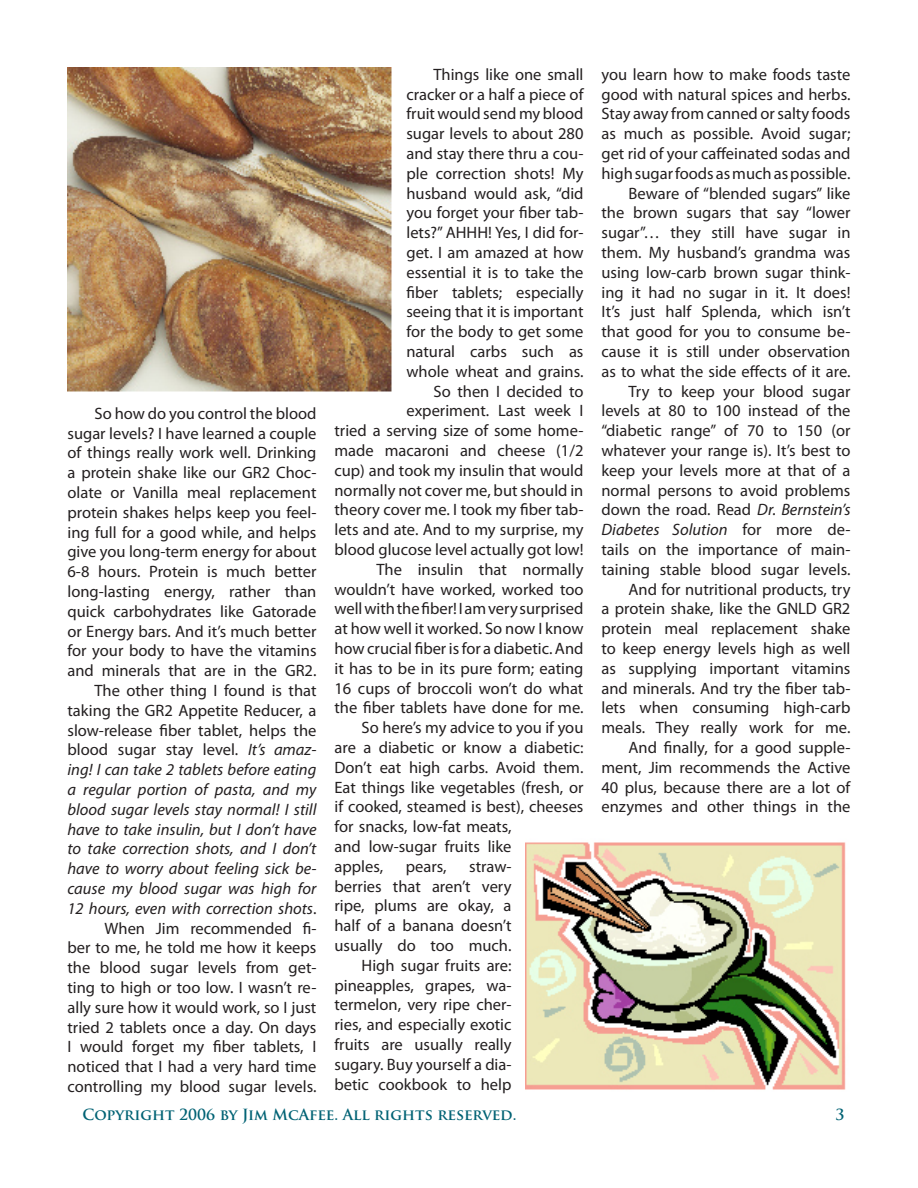
<style>
.page{position:relative;width:918px;height:1188px;background:#fff}
.page>*{position:absolute;margin:0;border:0;box-sizing:border-box;transform-origin:0 0}
.Body_Text{font:16.5px/19.8px "Myriad Pro";color:#231f20;text-align:justify}
.Body_Text-2{font:italic 16.5px/19.8px "Myriad Pro";color:#231f20;text-align:justify}
.t1{font:700 15px "Trajan Pro";color:#006274}
.s1{font-style:normal}
.s2{font-style:italic}
</style>
<div class="page">
<img style="left:68px;top:68px;width:324px;height:324px">
<img style="left:525px;top:842px;width:321px;height:248px">
<p class="Body_Text" style="left:68px;top:403px;width:251px;text-indent:27px">So how do you control the blood sugar levels? I have learned a couple of things really work well. Drinking a protein shake like our GR2 Choc&shy;olate or Vanilla meal replacement protein shakes helps keep you feel&shy;ing full for a good while, and helps give you long-term energy for about 6-8 hours. Protein is much better long-lasting energy, rather than quick carbohydrates like Gatorade or Energy bars. And it’s much better for your body to have the vitamins and minerals that are in the GR2.</p>
<p class="Body_Text-2" style="left:68px;top:680px;width:251px;text-indent:27px"><span class="s1">The other thing I found is that taking the GR2 Appetite Reducer, a slow-release fiber tablet, helps the blood sugar stay level.</span> It’s amaz&shy;ing! I can take 2 tablets before eating a regular portion of pasta, and my blood sugar levels stay normal! I still have to take insulin, but I don’t have to take correction shots, and I don’t have to worry about feeling sick be&shy;cause my blood sugar was high for 12 hours, even with correction shots<span class="s1">.</span></p>
<p class="Body_Text" style="left:68px;top:918px;width:251px;text-indent:37px">When Jim recommended fi&shy;ber to me, he told me how it keeps the blood sugar levels from get&shy;ting to high or too low. I wasn’t re&shy;ally sure how it would work, so I just tried 2 tablets once a day. On days I would forget my fiber tablets, I noticed that I had a very hard time controlling my blood sugar levels.</p>
<p class="Body_Text" style="left:406px;top:64px;width:179px;text-indent:27px">Things like one small cracker or a half a piece of fruit would send my blood sugar levels to about 280 and stay there thru a cou&shy;ple correction shots! My husband would ask, “did you forget your fiber tab&shy;lets?” AHHH! Yes, I did for&shy;get. I am amazed at how essential it is to take the fiber tablets; especially seeing that it is important for the body to get some natural carbs such as whole wheat and grains.</p>
<p class="Body_Text" style="left:334px;top:381px;width:251px;text-align:right">So then I decided to<br>experiment. Last week I<br>tried a serving size of some home&shy;made macaroni and cheese (1/2 cup) and took my insulin that would normally not cover me, but should in theory cover me. I took my fiber tab&shy;lets and ate. And to my surprise, my blood glucose level actually got low!</p>
<p class="Body_Text" style="left:334px;top:559px;width:251px;text-indent:42px">The insulin that normally wouldn’t have worked, worked too well with the fiber! I am very surprised at how well it worked. So now I know how crucial fiber is for a diabetic. And it has to be in its pure form; eating 16 cups of broccoli won’t do what the fiber tablets have done for me.</p>
<p class="Body_Text" style="left:334px;top:718px;width:251px;text-align:left;text-indent:27px">So here’s my advice to you if you are a diabetic or know a diabetic:<br>Don’t eat high carbs. Avoid them.<br>Eat things like vegetables (fresh, or if cooked, steamed is best), cheeses for snacks, low-fat meats,<br>and low-sugar fruits like<br>apples,</p>
<p class="Body_Text" style="left:334px;top:856px;width:179px;text-indent:135px">straw&shy;berries that aren’t very ripe, plums are okay, a half of a banana doesn’t usually do too much.</p>
<p class="Body_Text" style="left:334px;top:955px;width:179px;text-indent:27px">High sugar fruits are: pineapples, grapes, wa&shy;termelon, very ripe cher&shy;ries, and especially exotic fruits are usually really sugary. Buy yourself a dia&shy;betic cookbook to help</p>
<p class="Body_Text" style="left:406px;top:856px;width:42px">pears,</p>
<p class="t1" style="left:82px;top:1106px;width:435px">Copyright 2006 by Jim McAfee. All rights reserved.</p>
<p class="Body_Text" style="left:602px;top:64px;width:250px">you learn how to make foods taste good with natural spices and herbs.<br>Stay away from canned or salty foods as much as possible. Avoid sugar; get rid of your caffeinated sodas and high sugar foods as much as possible.</p>
<p class="Body_Text" style="left:602px;top:183px;width:251px;text-indent:27px">Beware of “blended sugars” like the brown sugars that say “lower sugar”… they still have sugar in them. My husband’s grandma was using low-carb brown sugar think&shy;ing it had no sugar in it. It does!<br>It’s just half Splenda, which isn’t that good for you to consume be&shy;cause it is still under observation as to what the side effects of it are.</p>
<p class="Body_Text" style="left:602px;top:381px;width:251px;text-indent:27px">Try to keep your blood sugar levels at 80 to 100 instead of the “diabetic range” of 70 to 150 (or whatever your range is). It’s best to keep your levels more at that of a normal persons to avoid problems down the road. Read <span class="s2">Dr. Bernstein’s Diabetes Solution</span> for more de&shy;tails on the importance of main&shy;taining stable blood sugar levels.</p>
<p class="Body_Text" style="left:602px;top:579px;width:251px;text-indent:27px">And for nutritional products, try a protein shake, like the GNLD GR2 protein meal replacement shake to keep energy levels high as well as supplying important vitamins and minerals. And try the fiber tab&shy;lets when consuming high-carb meals. They really work for me.</p>
<p class="Body_Text" style="left:602px;top:737px;width:251px;text-indent:27px">And finally, for a good supple&shy;ment, Jim recommends the Active 40 plus, because there are a lot of enzymes and other things in the</p>
</div>
